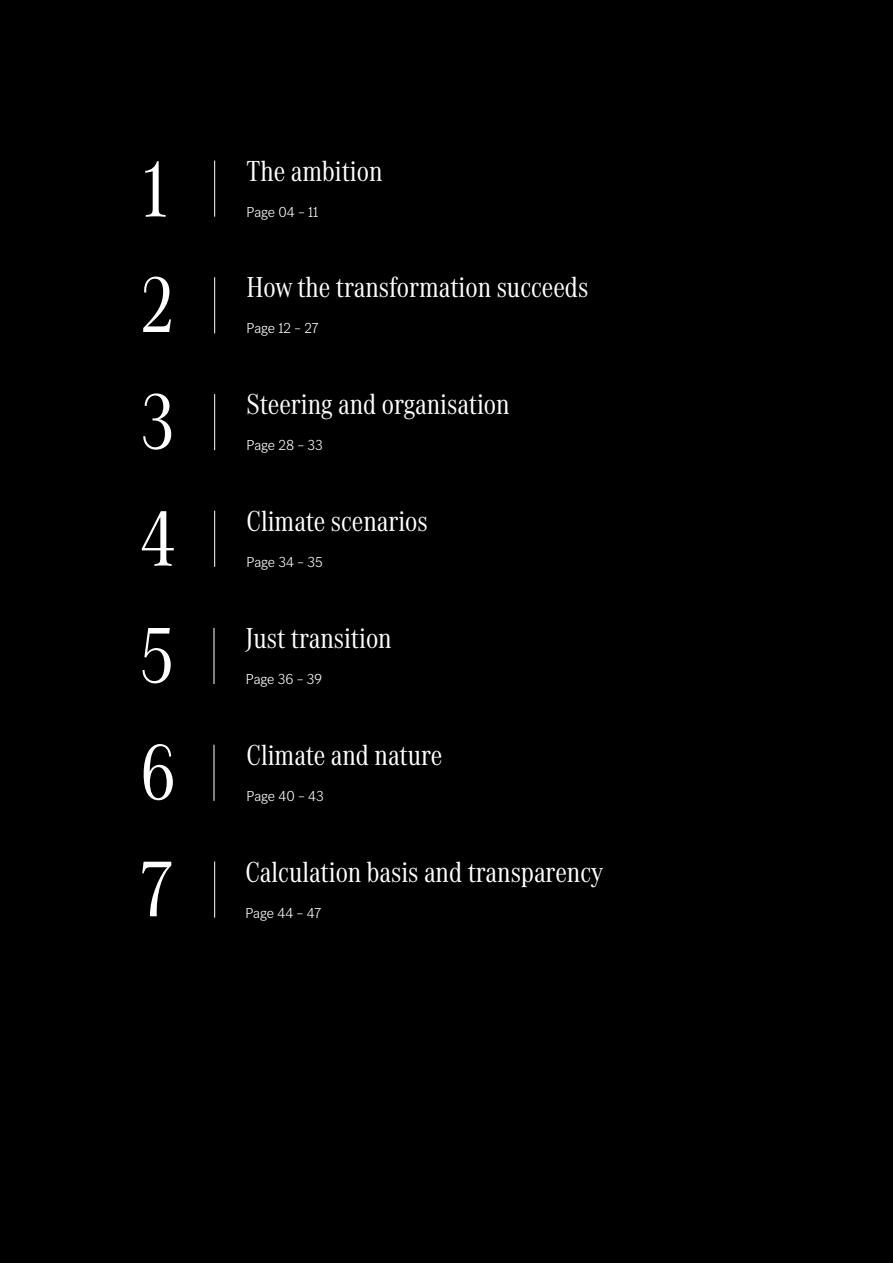
<style>
.page{position:relative;width:893px;height:1263px;background:#fff}
.page>*{position:absolute;margin:0;border:0;box-sizing:border-box;transform-origin:0 0}
.t1{font:81.75px/115.4px "MB Corpo A Title Cond";color:#fff}
.t2{font:30px "MB Corpo A Title Cond";color:#fff}
.t3{font:300 15px "MB Corpo S Title";color:#fff}
</style>
<div class="page">
<div style="left:0;top:0;width:892px;height:1263px;background:#000"></div>
<hr style="left:214px;top:161px;width:1px;height:56px;background:#fff">
<hr style="left:214px;top:277px;width:1px;height:56px;background:#fff">
<hr style="left:214px;top:394px;width:1px;height:56px;background:#fff">
<hr style="left:214px;top:511px;width:1px;height:56px;background:#fff">
<hr style="left:214px;top:628px;width:1px;height:56px;background:#fff">
<hr style="left:214px;top:745px;width:1px;height:56px;background:#fff">
<hr style="left:214px;top:861px;width:1px;height:57px;background:#fff">
<h1 class="t1" style="left:141px;top:126px;width:35px">1<br>2</h1>
<p class="t2" style="left:247px;top:151px;width:137px">The ambition</p>
<p class="t3" style="left:247px;top:202px;width:73px">Page 04 – 11</p>
<p class="t2" style="left:247px;top:268px;width:343px">How the transformation succeeds</p>
<p class="t3" style="left:247px;top:319px;width:74px">Page 12 – 27</p>
<h1 class="t1" style="left:141px;top:358px;width:36px">3</h1>
<p class="t2" style="left:247px;top:385px;width:264px">Steering and organisation</p>
<p class="t3" style="left:247px;top:436px;width:78px">Page 28 – 33</p>
<h1 class="t1" style="left:141px;top:475px;width:36px">4</h1>
<p class="t2" style="left:247px;top:501px;width:183px">Climate scenarios</p>
<p class="t3" style="left:247px;top:552px;width:78px">Page 34 – 35</p>
<h1 class="t1" style="left:140px;top:591px;width:38px;line-height:116.9px">5<br>6</h1>
<p class="t2" style="left:246px;top:618px;width:147px">Just transition</p>
<p class="t3" style="left:246px;top:669px;width:78px">Page 36 – 39</p>
<p class="t2" style="left:247px;top:735px;width:197px">Climate and nature</p>
<p class="t3" style="left:247px;top:786px;width:79px">Page 40 – 43</p>
<h1 class="t1" style="left:141px;top:826px;width:33px">7</h1>
<p class="t2" style="left:246px;top:852px;width:359px">Calculation basis and transparency</p>
<p class="t3" style="left:246px;top:903px;width:77px">Page 44 – 47</p>
</div>
